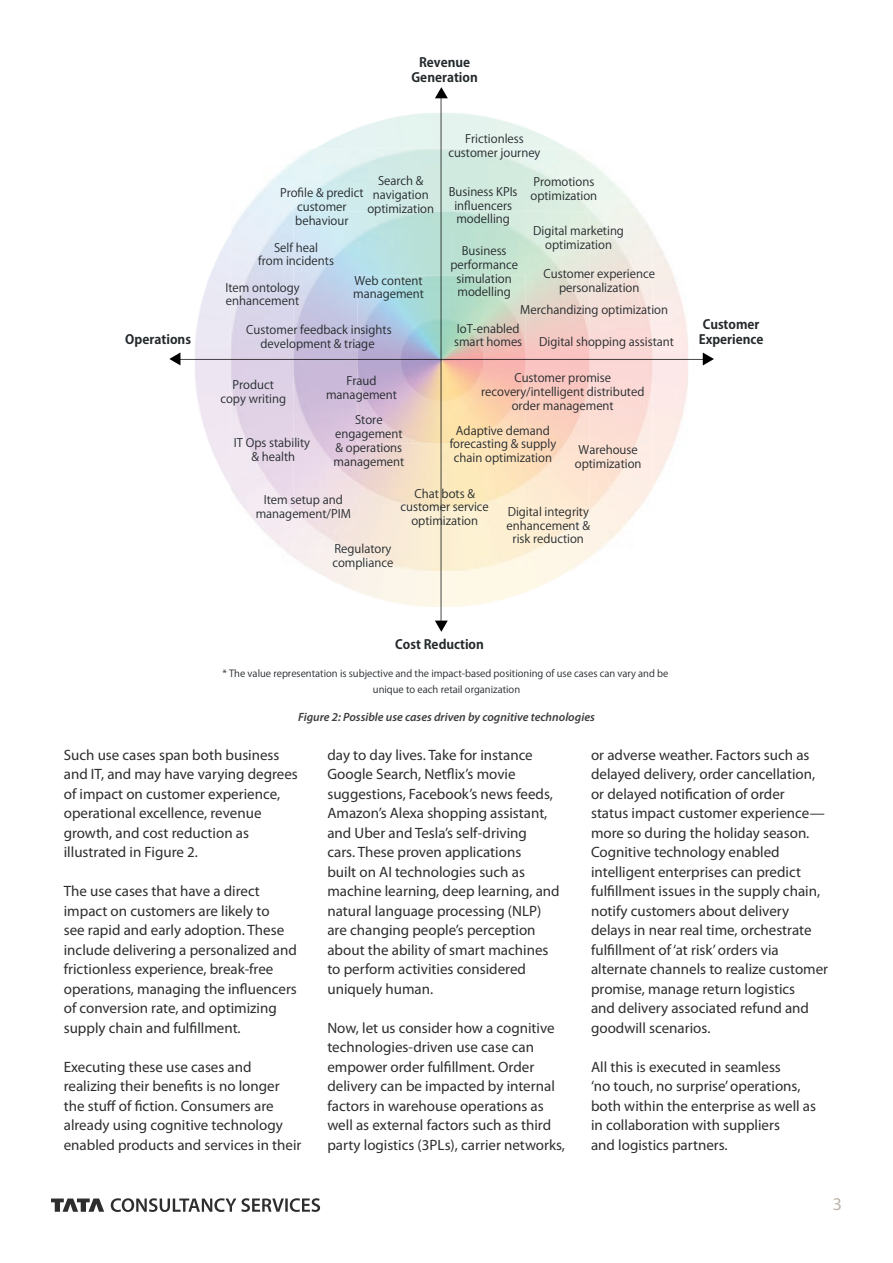
<style>
.page{position:relative;width:893px;height:1263px;background:#fff}
.page>*{position:absolute;margin:0;border:0;box-sizing:border-box;transform-origin:0 0}
.t1{font:18px "Myriad Pro";color:#bcb4a9}
.t2{font:15px/19.5px "Myriad Pro";color:#2d2e2e}
.t3{font:12.75px/15px "Koz Go Pr 6 N Bold 90 msp RKSJ H";color:#24292c;text-align:center}
.t4{font:italic 600 12px "Myriad Pro";color:#3e3d3d}
.t5{font:11.7px/13.8px "Koz Go Pr 6 N Regular 90 msp RKSJ H";color:#24292c;text-align:center}
.t6{font:9.75px/16.5px "Koz Go Pr 6 N Regular 90 msp RKSJ H";color:#24292c;text-align:center}
</style>
<div class="page">
<svg style="left:51px;top:1198px;width:269px;height:14px"></svg>
<svg style="left:169px;top:87px;width:545px;height:545px"></svg>
<p class="t3" style="left:412px;top:55px;width:68px">Revenue<br>Generation</p>
<p class="t5" style="left:448px;top:132px;width:94px">Frictionless customer journey</p>
<p class="t5" style="left:449px;top:185px;width:70px">Business KPIs influencers modelling</p>
<p class="t5" style="left:450px;top:244px;width:69px">Business performance simulation modelling</p>
<p class="t5" style="left:454px;top:322px;width:70px;text-align:left">IoT-enabled smart homes</p>
<p class="t5" style="left:367px;top:174px;width:68px">Search &amp; navigation optimization</p>
<p class="t5" style="left:530px;top:175px;width:68px;text-align:left">Promotions optimization</p>
<p class="t5" style="left:280px;top:186px;width:85px">Profile &amp; predict customer behaviour</p>
<p class="t5" style="left:258px;top:241px;width:77px">Self heal<br>from incidents</p>
<p class="t5" style="left:225px;top:281px;width:76px;text-align:left">Item ontology enhancement</p>
<p class="t5" style="left:246px;top:323px;width:147px">Customer feedback insights development &amp; triage</p>
<p class="t5" style="left:533px;top:224px;width:92px">Digital marketing optimization</p>
<p class="t5" style="left:543px;top:267px;width:113px">Customer experience personalization</p>
<p class="t5" style="left:520px;top:303px;width:149px">Merchandizing optimization</p>
<p class="t5" style="left:539px;top:335px;width:136px">Digital shopping assistant</p>
<p class="t5" style="left:353px;top:274px;width:72px;text-align:left">Web content management</p>
<p class="t3" style="left:703px;top:317px;width:58px">Customer</p>
<p class="t3" style="left:125px;top:332px;width:67px">Operations</p>
<p class="t3" style="left:699px;top:332px;width:66px">Experience</p>
<p class="t5" style="left:481px;top:371px;width:165px">Customer promise recovery/intelligent distributed order management</p>
<p class="t5" style="left:450px;top:424px;width:108px">Adaptive demand forecasting &amp; supply chain optimization</p>
<p class="t5" style="left:401px;top:487px;width:90px">Chat bots &amp; customer service optimization</p>
<p class="t5" style="left:326px;top:374px;width:72px">Fraud management</p>
<p class="t5" style="left:333px;top:413px;width:72px">Store engagement &amp; operations management</p>
<p class="t5" style="left:220px;top:378px;width:67px">Product copy writing</p>
<p class="t5" style="left:234px;top:436px;width:78px">IT Ops stability &amp; health</p>
<p class="t5" style="left:256px;top:493px;width:97px">Item setup and management/PIM</p>
<p class="t5" style="left:332px;top:542px;width:63px;text-align:left">Regulatory compliance</p>
<p class="t5" style="left:575px;top:443px;width:68px">Warehouse optimization</p>
<p class="t5" style="left:506px;top:505px;width:85px">Digital integrity enhancement &amp; risk reduction</p>
<p class="t3" style="left:395px;top:637px;width:90px">Cost Reduction</p>
<p class="t6" style="left:222px;top:665px;width:447px">* The value representation is subjective and the impact-based positioning of use cases can vary and be unique to each retail organization</p>
<p class="t4" style="left:298px;top:709px;width:298px">Figure 2: Possible use cases driven by cognitive technologies</p>
<p class="t2" style="left:64px;top:744px;width:235px">Such use cases span both business and IT, and may have varying degrees of impact on customer experience, operational excellence, revenue growth, and cost reduction as illustrated in Figure 2.</p>
<p class="t2" style="left:64px;top:881px;width:235px">The use cases that have a direct impact on customers are likely to<br>see rapid and early adoption. These include delivering a personalized and frictionless experience, break-free operations, managing the influencers of conversion rate, and optimizing supply chain and fulfillment.</p>
<p class="t2" style="left:64px;top:1056px;width:239px">Executing these use cases and realizing their benefits is no longer the stuff of fiction. Consumers are already using cognitive technology enabled products and services in their</p>
<p class="t2" style="left:327px;top:744px;width:234px">day to day lives. Take for instance Google Search, Netflix’s movie suggestions, Facebook’s news feeds, Amazon’s Alexa shopping assistant, and Uber and Tesla’s self-driving<br>cars. These proven applications<br>built on AI technologies such as machine learning, deep learning, and natural language processing (NLP) are changing people’s perception about the ability of smart machines to perform activities considered uniquely human.</p>
<p class="t2" style="left:327px;top:1017px;width:239px">Now, let us consider how a cognitive technologies-driven use case can empower order fulfillment. Order delivery can be impacted by internal factors in warehouse operations as well as external factors such as third party logistics (3PLs), carrier networks,</p>
<p class="t2" style="left:591px;top:744px;width:239px">or adverse weather. Factors such as delayed delivery, order cancellation, or delayed notification of order<br>status impact customer experience— more so during the holiday season.<br>Cognitive technology enabled intelligent enterprises can predict fulfillment issues in the supply chain, notify customers about delivery delays in near real time, orchestrate fulfillment of ‘at risk’ orders via alternate channels to realize customer promise, manage return logistics<br>and delivery associated refund and goodwill scenarios.</p>
<p class="t2" style="left:591px;top:1056px;width:227px">All this is executed in seamless<br>‘no touch, no surprise’ operations, both within the enterprise as well as in collaboration with suppliers<br>and logistics partners.</p>
<p class="t1" style="left:833px;top:1193px;width:11px">3</p>
</div>
